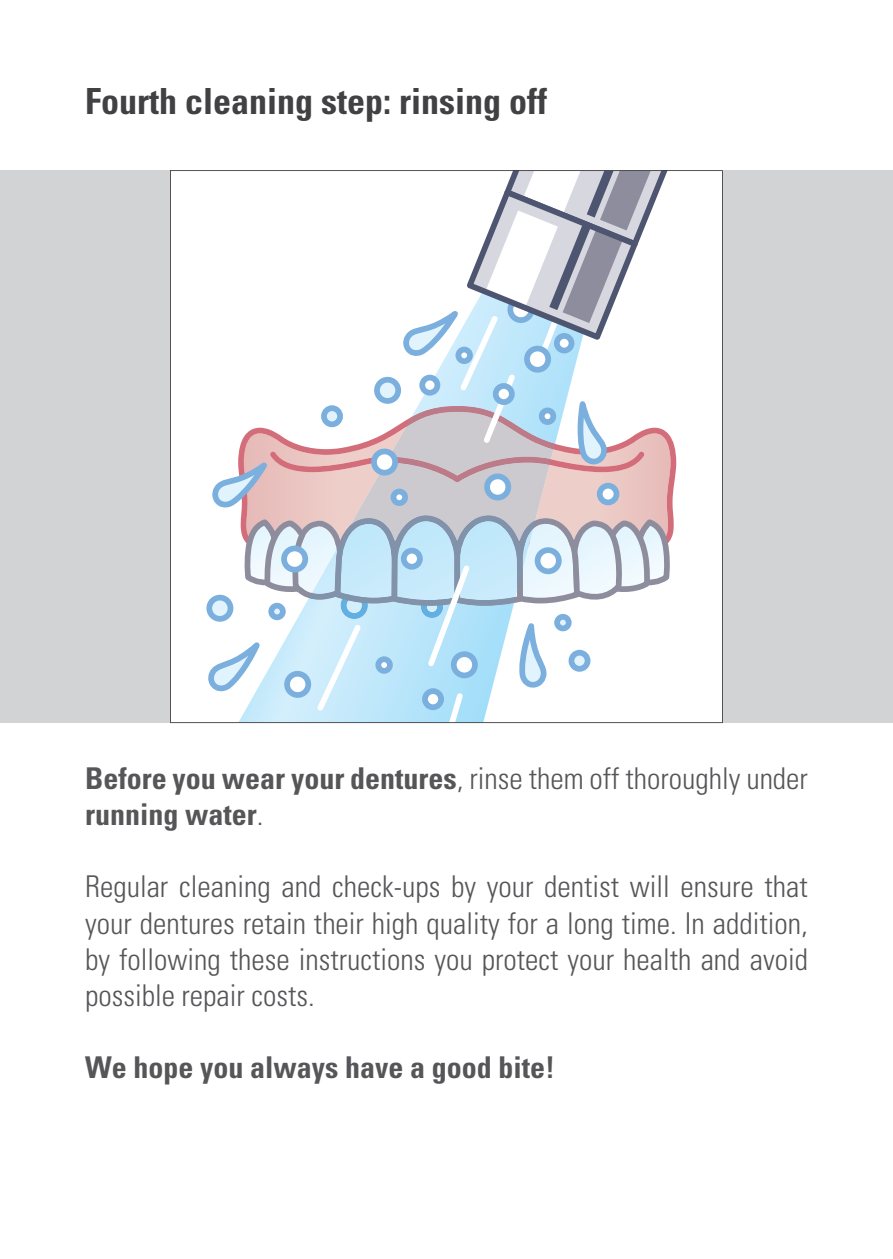
<style>
.page{position:relative;width:893px;height:1259px;background:#fff}
.page>*{position:absolute;margin:0;border:0;box-sizing:border-box;transform-origin:0 0}
.t1{font:700 condensed 36px "Univers LT";color:#414042}
.t2{font:300 condensed 30px/36px "Univers";color:#565659;text-align:justify}
.t3{font:700 condensed 30px "Univers LT";color:#565659}
.s1{font-family:"Univers LT";font-weight:700}
.s2{font-family:"Univers";font-weight:300}
</style>
<div class="page">
<div style="left:0;top:170px;width:893px;height:553px;background:#d1d3d4"></div>
<svg style="left:170px;top:170px;width:553px;height:553px;background:#e1e6ec"></svg>
<p class="t1" style="left:85px;top:79px;width:463px">Fourth cleaning step: rinsing off</p>
<p class="t2" style="left:85px;top:761px;width:724px"><span class="s1">Before you wear your dentures</span>, rinse them off thoroughly under</p>
<p class="t3" style="left:85px;top:796px;width:180px">running water<span class="s2">.</span></p>
<p class="t2" style="left:85px;top:869px;width:724px">Regular cleaning and check-ups by your dentist will ensure that your dentures retain their high quality for a long time. In addition, by following these instructions you protect your health and avoid possible repair costs.</p>
<p class="t3" style="left:85px;top:1048px;width:471px">We hope you always have a good bite!</p>
</div>
